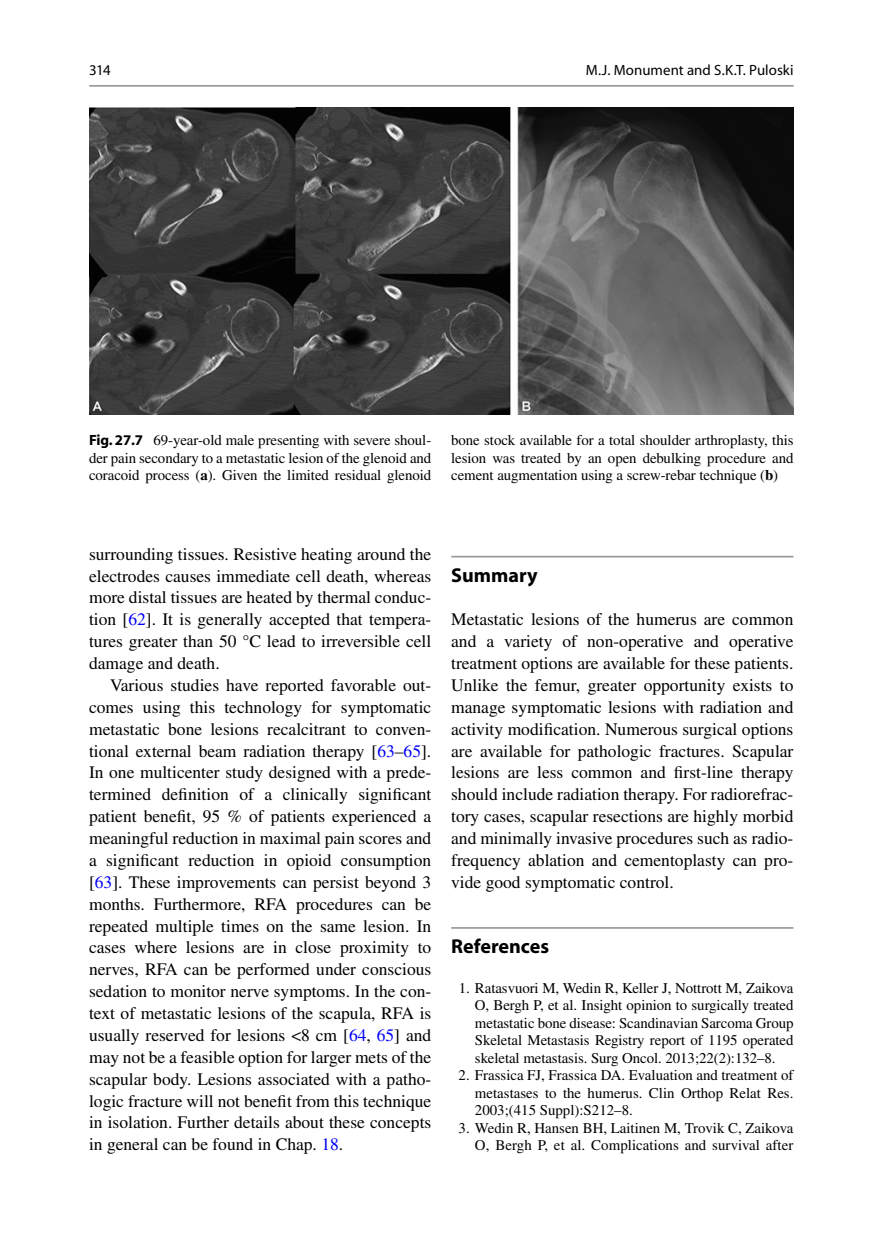
<style>
.page{position:relative;width:883px;height:1260px;background:#fff}
.page>*{position:absolute;margin:0;border:0;box-sizing:border-box;transform-origin:0 0}
.t1{font:700 20.12px "Pmjcqr Myriad";color:#000}
.t2{font:17.5px/21.9px "Tndvlb Times";color:#000;text-align:justify}
.t3{font:14.88px/17.5px "Tndvlb Times";letter-spacing:-.005em;color:#000;text-align:justify}
.t4{font:14.88px "Wlftnk Myriad";color:#000}
.s1{font-family:"Pmjcqr Myriad";font-weight:700}
.s2{font-family:"Hvcpsh Times";font-weight:700}
.s3{color:#0000fa}
</style>
<div class="page">
<hr style="left:451px;top:556px;width:342px;height:2px;background:#9c9c9c">
<hr style="left:451px;top:927px;width:342px;height:2px;background:#9c9c9c">
<img style="left:89px;top:107px;width:704px;height:307px">
<hr style="left:89px;top:85px;width:705px;height:2px;background:#9c9c9c">
<p class="t4" style="left:89px;top:64px;width:23px">314</p>
<p class="t4" style="left:586px;top:64px;width:209px">M.J. Monument and S.K.T. Puloski</p>
<p class="t3" style="left:89px;top:433px;width:344px"><span class="s1">Fig. 27.7</span> 69-year-old male presenting with severe shoul&shy;der pain secondary to a metastatic lesion of the glenoid and coracoid process ( <span class="s2">a</span> ). Given the limited residual glenoid</p>
<p class="t3" style="left:451px;top:433px;width:344px">bone stock available for a total shoulder arthroplasty, this lesion was treated by an open debulking procedure and cement augmentation using a screw-rebar technique ( <span class="s2">b</span> )</p>
<p class="t2" style="left:89px;top:545px;width:344px">surrounding tissues. Resistive heating around the electrodes causes immediate cell death, whereas more distal tissues are heated by thermal conduc&shy;tion [ <span class="s3">62</span> ]. It is generally accepted that tempera&shy;tures greater than 50 °C lead to irreversible cell damage and death.</p>
<p class="t2" style="left:89px;top:676px;width:344px;text-indent:21px">Various studies have reported favorable out&shy;comes using this technology for symptomatic metastatic bone lesions recalcitrant to conven&shy;tional external beam radiation therapy [ <span class="s3">63</span> – <span class="s3">65</span> ].<br>In one multicenter study designed with a prede&shy;termined definition of a clinically significant patient benefit, 95 % of patients experienced a meaningful reduction in maximal pain scores and a significant reduction in opioid consumption [ <span class="s3">63</span> ]. These improvements can persist beyond 3 months. Furthermore, RFA procedures can be repeated multiple times on the same lesion. In cases where lesions are in close proximity to nerves, RFA can be performed under conscious sedation to monitor nerve symptoms. In the con&shy;text of metastatic lesions of the scapula, RFA is usually reserved for lesions &lt;8 cm [ <span class="s3">64</span> , <span class="s3">65</span> ] and may not be a feasible option for larger mets of the scapular body. Lesions associated with a patho&shy;logic fracture will not benefit from this technique in isolation. Further details about these concepts in general can be found in Chap. <span class="s3">18</span>.</p>
<p class="t1" style="left:451px;top:567px;width:88px">Summary</p>
<p class="t2" style="left:451px;top:610px;width:344px">Metastatic lesions of the humerus are common and a variety of non-operative and operative treatment options are available for these patients.<br>Unlike the femur, greater opportunity exists to manage symptomatic lesions with radiation and activity modification. Numerous surgical options are available for pathologic fractures. Scapular lesions are less common and first-line therapy should include radiation therapy. For radiorefrac&shy;tory cases, scapular resections are highly morbid and minimally invasive procedures such as radio&shy;frequency ablation and cementoplasty can pro&shy;vide good symptomatic control.</p>
<p class="t1" style="left:451px;top:939px;width:100px">References</p>
<p class="t3" style="left:475px;top:981px;width:320px;text-indent:-16px">1. Ratasvuori M, Wedin R, Keller J, Nottrott M, Zaikova O, Bergh P, et al. Insight opinion to surgically treated metastatic bone disease: Scandinavian Sarcoma Group Skeletal Metastasis Registry report of 1195 operated skeletal metastasis. Surg Oncol. 2013;22(2):132–8.</p>
<p class="t3" style="left:475px;top:1068px;width:320px;text-indent:-16px">2. Frassica FJ, Frassica DA. Evaluation and treatment of metastases to the humerus. Clin Orthop Relat Res.<br>2003;(415 Suppl):S212–8.</p>
<p class="t3" style="left:459px;top:1121px;width:336px;text-align:right">3. Wedin R, Hansen BH, Laitinen M, Trovik C, Zaikova<br>O, Bergh P, et al. Complications and survival after</p>
</div>
